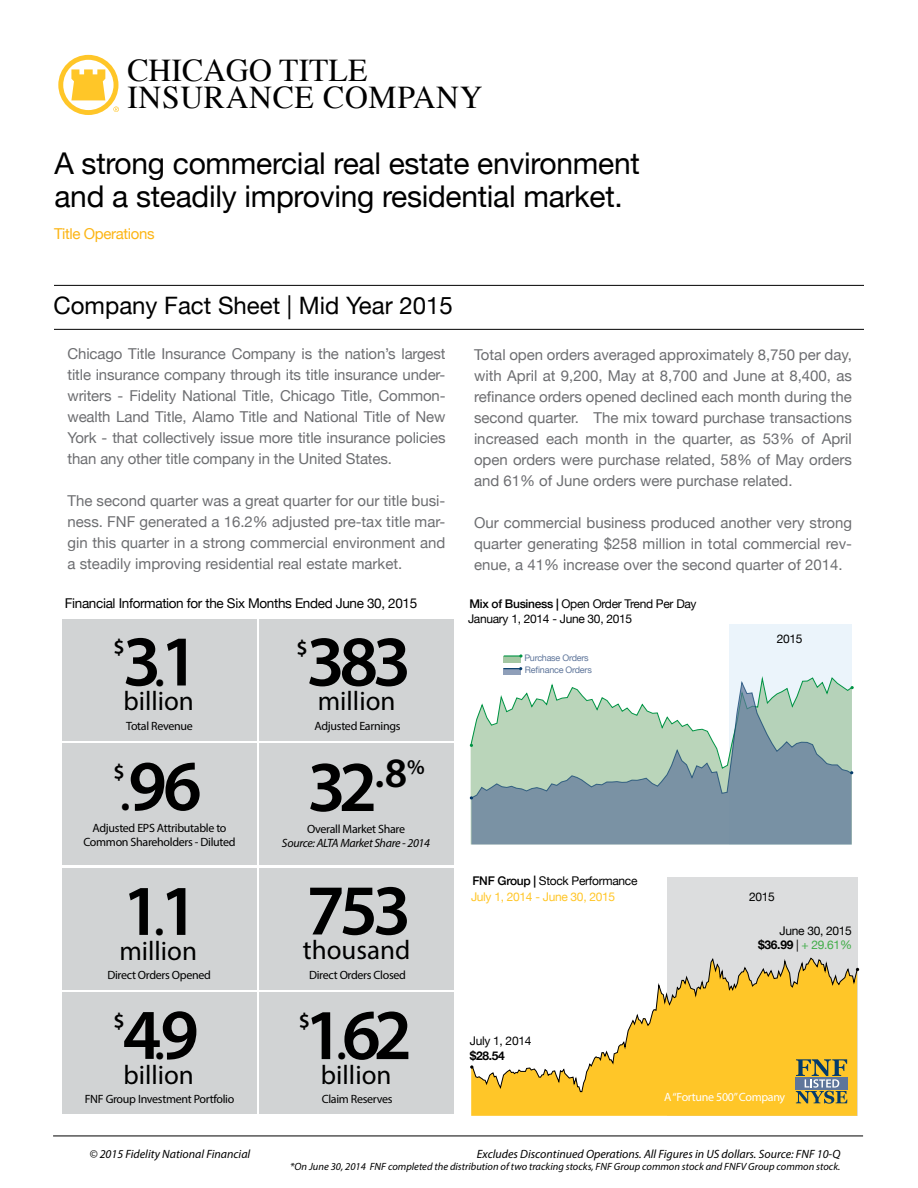
<style>
.page{position:relative;width:918px;height:1188px;background:#fff}
.page>*{position:absolute;margin:0;border:0;box-sizing:border-box;transform-origin:0 0}
.t1{font:600 72px "Myriad Pro";letter-spacing:-.075em;color:#000}
.t2{font:31.8px/26.2px "Times";letter-spacing:.02em;color:#000}
.t3{font:30px/33px "Helvetica Neue";letter-spacing:-.01em;color:#000}
.t4{font:27px "Myriad Pro";color:#000}
.t5{font:24px "Helvetica Neue";color:#000}
.t6{font:600 21px "Myriad Pro";color:#000}
.t7{font:15px/21px "Helvetica Neue";color:#6d6e71;text-align:justify}
.t8{font:15px "Helvetica Neue";letter-spacing:-.025em;color:#fcb515}
.t9{font:13.5px "Helvetica Neue";letter-spacing:-.025em;color:#000}
.t10{font:12px/14.4px "Myriad Pro";letter-spacing:-.025em;color:#000;text-align:center}
.t11{font:12px/14.7px "Helvetica Neue";letter-spacing:-.025em;color:#000;text-align:right}
.t12{font:italic 12px "Myriad Pro";color:#000}
.t13{font:italic 12px "Myriad Pro";letter-spacing:-.025em;color:#000}
.t14{font:12px "Helvetica Neue";letter-spacing:-.025em;color:#ffc628}
.t15{font:12px "Myriad Pro";letter-spacing:-.025em;color:#fff}
.t16{font:700 12px "Helvetica Neue";color:#000}
.t17{font:italic 10.5px "Myriad Pro";color:#000}
.t18{font:9px/12px "Helvetica Neue";letter-spacing:-.025em;color:#5f769b}
.s1{font-size:45px}
.s2{font-weight:500}
.s3{font-weight:700}
.s4{color:#41ad49}
</style>
<div class="page">
<div style="left:667px;top:877px;width:191px;height:239px;background:#dcddde"></div>
<div style="left:471px;top:1092px;width:386px;height:24px;background:#ffc628"></div>
<svg style="left:471px;top:957px;width:387px;height:135px"></svg>
<svg style="left:470px;top:1065px;width:3px;height:4px"></svg>
<hr style="left:54px;top:285px;width:810px;height:1px;background:#000">
<hr style="left:53px;top:1136px;width:810px;height:1px;background:#000">
<div style="left:795px;top:1077px;width:53px;height:13px;background:#5f769b"></div>
<svg style="left:796px;top:1059px;width:51px;height:45px"></svg>
<hr style="left:54px;top:329px;width:810px;height:1px;background:#000">
<div style="left:62px;top:619px;width:194px;height:122px;background:#d1d3d4"></div>
<div style="left:729px;top:625px;width:123px;height:219px;background:#ebf4fb"></div>
<div style="left:504px;top:656px;width:17px;height:6px;background:#a4c7a3"></div>
<svg style="left:504px;top:654px;width:19px;height:4px"></svg>
<div style="left:504px;top:669px;width:17px;height:6px;background:#8f9fb9"></div>
<div style="left:471px;top:798px;width:381px;height:46px;background:#7a92a4"></div>
<svg style="left:471px;top:774px;width:381px;height:24px;background:#859fa7"></svg>
<svg style="left:470px;top:676px;width:384px;height:98px"></svg>
<svg style="left:504px;top:667px;width:18px;height:3px"></svg>
<div style="left:62px;top:743px;width:194px;height:122px;background:#d1d3d4"></div>
<div style="left:62px;top:868px;width:194px;height:121px;background:#d1d3d4"></div>
<div style="left:62px;top:993px;width:194px;height:121px;background:#d1d3d4"></div>
<div style="left:260px;top:620px;width:194px;height:121px;background:#d1d3d4"></div>
<div style="left:260px;top:744px;width:194px;height:121px;background:#d1d3d4"></div>
<div style="left:260px;top:868px;width:194px;height:122px;background:#d1d3d4"></div>
<div style="left:260px;top:993px;width:194px;height:121px;background:#d1d3d4"></div>
<svg style="left:58px;top:55px;width:61px;height:60px"></svg>
<h2 class="t2" style="left:127px;top:55px;width:357px">CHICAGO TITLE<br>INSURANCE COMPANY</h2>
<h3 class="t3" style="left:54px;top:149px;width:587px">A strong commercial real estate environment and a steadily improving residential market.</h3>
<p class="t8" style="left:54px;top:223px;width:102px">Title Operations</p>
<h3 class="t5" style="left:54px;top:289px;width:401px">Company Fact Sheet | Mid Year 2015</h3>
<p class="t7" style="left:68px;top:344px;width:380px">Chicago Title Insurance Company is the nation’s largest title insurance company through its title insurance under&shy;writers - Fidelity National Title, Chicago Title, Common&shy;wealth Land Title, Alamo Title and National Title of New York - that collectively issue more title insurance policies than any other title company in the United States.</p>
<p class="t7" style="left:68px;top:491px;width:380px">The second quarter was a great quarter for our title busi&shy;ness. FNF generated a 16.2% adjusted pre-tax title mar&shy;gin this quarter in a strong commercial environment and a steadily improving residential real estate market.</p>
<p class="t9" style="left:65px;top:593px;width:354px">Financial Information for the Six Months Ended June 30, 2015</p>
<h1 class="t1" style="left:123px;top:616px;width:78px">3<span class="s1">.</span>1</h1>
<h3 class="t4" style="left:123px;top:685px;width:72px">billion</h3>
<h3 class="t6" style="left:113px;top:634px;width:13px">$</h3>
<h1 class="t1" style="left:306px;top:616px;width:106px">383</h1>
<h3 class="t4" style="left:318px;top:685px;width:79px">million</h3>
<h3 class="t6" style="left:296px;top:634px;width:13px">$</h3>
<p class="t10" style="left:126px;top:718px;width:68px">Total Revenue</p>
<p class="t10" style="left:315px;top:719px;width:87px">Adjusted Earnings</p>
<h1 class="t1" style="left:120px;top:740px;width:83px"><span class="s1">.</span>96</h1>
<h3 class="t6" style="left:113px;top:759px;width:13px">$</h3>
<h1 class="t1" style="left:307px;top:741px;width:119px">32 <sup>.8</sup><sup>%</sup></h1>
<p class="t10" style="left:83px;top:821px;width:154px">Adjusted EPS Attributable to<br>Common Shareholders - Diluted</p>
<p class="t10" style="left:307px;top:821px;width:100px">Overall Market Share</p>
<p class="t13" style="left:282px;top:836px;width:150px">Source: ALTA Market Share - 2014</p>
<h1 class="t1" style="left:122px;top:865px;width:78px">1<span class="s1">.</span>1</h1>
<h3 class="t4" style="left:119px;top:934px;width:79px">million</h3>
<h1 class="t1" style="left:306px;top:864px;width:106px">753</h1>
<h3 class="t4" style="left:303px;top:934px;width:109px">thousand</h3>
<p class="t10" style="left:107px;top:968px;width:105px">Direct Orders Opened</p>
<p class="t10" style="left:309px;top:967px;width:98px">Direct Orders Closed</p>
<h1 class="t1" style="left:123px;top:989px;width:78px">4<span class="s1">.</span>9</h1>
<h3 class="t4" style="left:123px;top:1058px;width:72px">billion</h3>
<h3 class="t6" style="left:113px;top:1007px;width:13px">$</h3>
<h1 class="t1" style="left:305px;top:989px;width:109px">1<span class="s1">.</span>62</h1>
<h3 class="t4" style="left:321px;top:1058px;width:72px">billion</h3>
<h3 class="t6" style="left:299px;top:1008px;width:13px">$</h3>
<p class="t10" style="left:85px;top:1092px;width:151px">FNF Group Investment Portfolio</p>
<p class="t10" style="left:322px;top:1092px;width:72px">Claim Reserves</p>
<p class="t7" style="left:474px;top:345px;width:380px">Total open orders averaged approximately 8,750 per day, with April at 9,200, May at 8,700 and June at 8,400, as refinance orders opened declined each month during the second quarter. The mix toward purchase transactions increased each month in the quarter, as 53% of April open orders were purchase related, 58% of May orders and 61% of June orders were purchase related.</p>
<p class="t7" style="left:474px;top:513px;width:380px">Our commercial business produced another very strong quarter generating $258 million in total commercial rev&shy;enue, a 41% increase over the second quarter of 2014.</p>
<p class="t11" style="left:468px;top:597px;width:230px;line-height:15.5px;text-align:left"><span class="s2">Mix of Business |</span> Open Order Trend Per Day<br>January 1, 2014 - June 30, 2015</p>
<p class="t18" style="left:524px;top:652px;width:69px">Purchase Orders<br>Refinance Orders</p>
<p class="t11" style="left:777px;top:632px;width:27px">2015</p>
<p class="t11" style="left:472px;top:874px;width:166px"><span class="s2">FNF Group |</span> Stock Performance</p>
<p class="t14" style="left:471px;top:888px;width:146px">July 1, 2014 - June 30, 2015</p>
<p class="t11" style="left:470px;top:1034px;width:63px">July 1, 2014</p>
<p class="t16" style="left:470px;top:1046px;width:37px">$28.54</p>
<p class="t11" style="left:749px;top:890px;width:27px">2015</p>
<p class="t11" style="left:758px;top:924px;width:95px">June 30, 2015 <span class="s3">$36.99</span> | <span class="s4">+ 29.61%</span></p>
<p class="t15" style="left:664px;top:1090px;width:123px">A “Fortune 500” Company</p>
<p class="t12" style="left:89px;top:1146px;width:162px">© 2015 Fidelity National Financial</p>
<p class="t12" style="left:477px;top:1146px;width:365px">Excludes Discontinued Operations. All Figures in US dollars. Source: FNF 10-Q</p>
<p class="t17" style="left:290px;top:1160px;width:552px">*On June 30, 2014 FNF completed the distribution of two tracking stocks, FNF Group common stock and FNFV Group common stock.</p>
</div>
